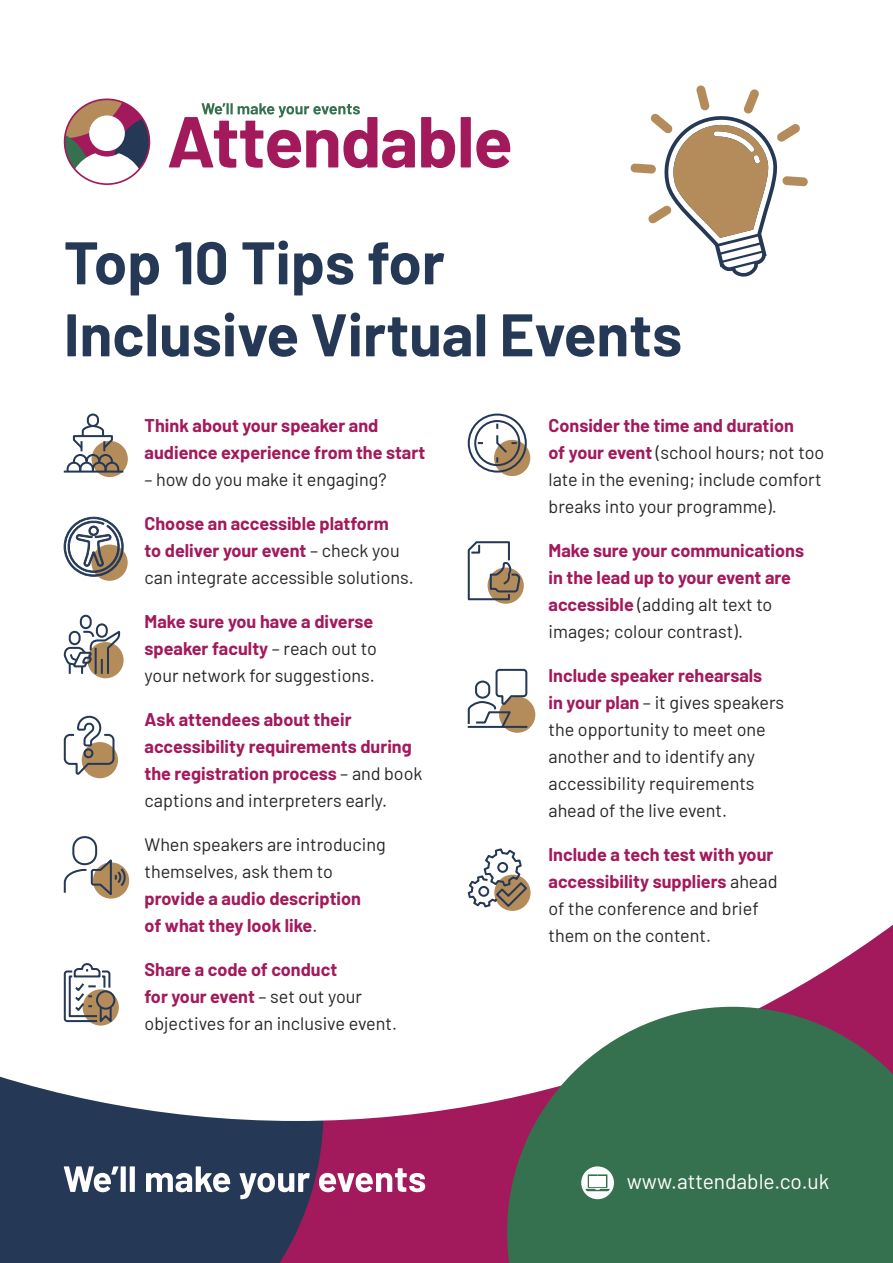
<style>
.page{position:relative;width:893px;height:1263px;background:#a21a5b}
.page>*{position:absolute;margin:0;border:0;box-sizing:border-box;transform-origin:0 0}
.t1{font:700 60px/72px "Barlow";color:#253957}
.t2{font:21px "Barlow";color:#fff}
.t3{font:700 18px/27px "Barlow";color:#a21a5b}
.t4{font:18px/27px "Barlow";color:#282526}
.s1{font-weight:400;color:#282526}
.s2{font-weight:700;color:#a21a5b}
</style>
<div class="page">
<div style="left:0;top:1121px;width:324px;height:142px;background:#253957"></div>
<div style="left:0;top:0;width:893px;height:1121px;background:#fff"></div>
<svg style="left:507px;top:1007px;width:386px;height:256px;background:#4d785f"></svg>
<svg style="left:581px;top:1166px;width:33px;height:33px"></svg>
<svg style="left:488px;top:567px;width:36px;height:37px"></svg>
<svg style="left:468px;top:541px;width:53px;height:60px;background:#c7c1bb"></svg>
<svg style="left:91px;top:544px;width:37px;height:37px"></svg>
<svg style="left:64px;top:517px;width:60px;height:60px;background:#a9a8a9"></svg>
<div style="left:82px;top:742px;width:36px;height:36px;background:#b48c5a;border-radius:50%"></div>
<svg style="left:64px;top:716px;width:52px;height:61px"></svg>
<div style="left:93px;top:862px;width:36px;height:37px;background:#b48c5a;border-radius:50%"></div>
<div style="left:72px;top:836px;width:25px;height:29px;border:2px solid #253957;border-radius:11px"></div>
<svg style="left:64px;top:856px;width:62px;height:43px"></svg>
<svg style="left:83px;top:989px;width:36px;height:36px"></svg>
<div style="left:96px;top:990px;width:19px;height:20px;border:2px solid #253957;border-radius:50%"></div>
<svg style="left:64px;top:963px;width:49px;height:62px;background:#b5b1ad"></svg>
<div style="left:499px;top:696px;width:36px;height:37px;background:#b48c5a;border-radius:50%"></div>
<svg style="left:468px;top:669px;width:60px;height:61px"></svg>
<hr style="left:469px;top:726px;width:57px;height:2px;background:#253956">
<svg style="left:87px;top:642px;width:37px;height:36px"></svg>
<div style="left:80px;top:615px;width:12px;height:14px;border:2px solid #253957;border-radius:5px"></div>
<div style="left:96px;top:623px;width:12px;height:15px;border:2px solid #253957;border-radius:5px"></div>
<svg style="left:64px;top:628px;width:58px;height:48px;background:#b5aea7"></svg>
<div style="left:92px;top:441px;width:36px;height:36px;background:#b48c5a;border-radius:50%"></div>
<div style="left:87px;top:414px;width:12px;height:13px;border:2px solid #253957;border-radius:5px"></div>
<svg style="left:66px;top:424px;width:54px;height:50px"></svg>
<hr style="left:64px;top:471px;width:59px;height:2px;background:#253957">
<svg style="left:494px;top:875px;width:37px;height:36px"></svg>
<svg style="left:468px;top:848px;width:61px;height:61px;background:#c6c1bc"></svg>
<div style="left:478px;top:886px;width:11px;height:11px;border:2px solid #253957;border-radius:50%"></div>
<svg style="left:494px;top:440px;width:36px;height:36px"></svg>
<div style="left:474px;top:420px;width:46px;height:46px;border:2px solid #253957;border-radius:50%"></div>
<div style="left:468px;top:414px;width:59px;height:59px;border:2px solid #253957;border-radius:50%"></div>
<svg style="left:495px;top:424px;width:22px;height:38px"></svg>
<svg style="left:630px;top:85px;width:178px;height:191px;background:#ded4c9"></svg>
<svg style="left:421px;top:117px;width:34px;height:51px"></svg>
<svg style="left:461px;top:117px;width:49px;height:51px"></svg>
<svg style="left:169px;top:103px;width:246px;height:65px"></svg>
<svg style="left:64px;top:98px;width:88px;height:87px;background:#c1abb1"></svg>
<svg style="left:64px;top:1166px;width:54px;height:26px"></svg>
<div style="left:121px;top:1166px;width:5px;height:26px;background:#fff"></div>
<div style="left:130px;top:1166px;width:5px;height:26px;background:#fff"></div>
<svg style="left:146px;top:1166px;width:84px;height:26px;background:#8a95a5"></svg>
<svg style="left:240px;top:1173px;width:70px;height:26px;background:#818c9d"></svg>
<svg style="left:319px;top:1168px;width:106px;height:24px"></svg>
<p class="t1" style="left:64px;top:222px;width:620px">Top 10 Tips for<br>Inclusive Virtual Events</p>
<p class="t3" style="left:145px;top:410px;width:282px">Think about your speaker and audience experience from the start</p>
<p class="t4" style="left:145px;top:464px;width:244px">– how do you make it engaging?</p>
<p class="t3" style="left:145px;top:508px;width:271px">Choose an accessible platform<br>to deliver your event <span class="s1">– check you can integrate accessible solutions.</span></p>
<p class="t3" style="left:145px;top:606px;width:234px">Make sure you have a diverse speaker faculty <span class="s1">– reach out to your network for suggestions.</span></p>
<p class="t3" style="left:145px;top:704px;width:279px">Ask attendees about their accessibility requirements during the registration process <span class="s1">– and book captions and interpreters early.</span></p>
<p class="t4" style="left:145px;top:829px;width:243px">When speakers are introducing themselves, ask them to <span class="s2">provide a audio description<br>of what they look like</span>.</p>
<p class="t4" style="left:145px;top:954px;width:254px"><span class="s2">Share a code of conduct<br>for your event</span> – set out your objectives for an inclusive event.</p>
<p class="t4" style="left:549px;top:410px;width:277px"><span class="s2">Consider the time and duration<br>of your event</span> (school hours; not too late in the evening; include comfort breaks into your programme).</p>
<p class="t3" style="left:549px;top:535px;width:257px">Make sure your communications in the lead up to your event are accessible <span class="s1">(adding alt text to images; colour contrast).</span></p>
<p class="t4" style="left:549px;top:660px;width:237px"><span class="s2">Include speaker rehearsals<br>in your plan</span> – it gives speakers the opportunity to meet one another and to identify any accessibility requirements ahead of the live event.</p>
<p class="t3" style="left:549px;top:839px;width:230px">Include a tech test with your accessibility suppliers <span class="s1">ahead of the conference and brief them on the content.</span></p>
<p class="t2" style="left:627px;top:1166px;width:204px">www.attendable.co.uk</p>
</div>
